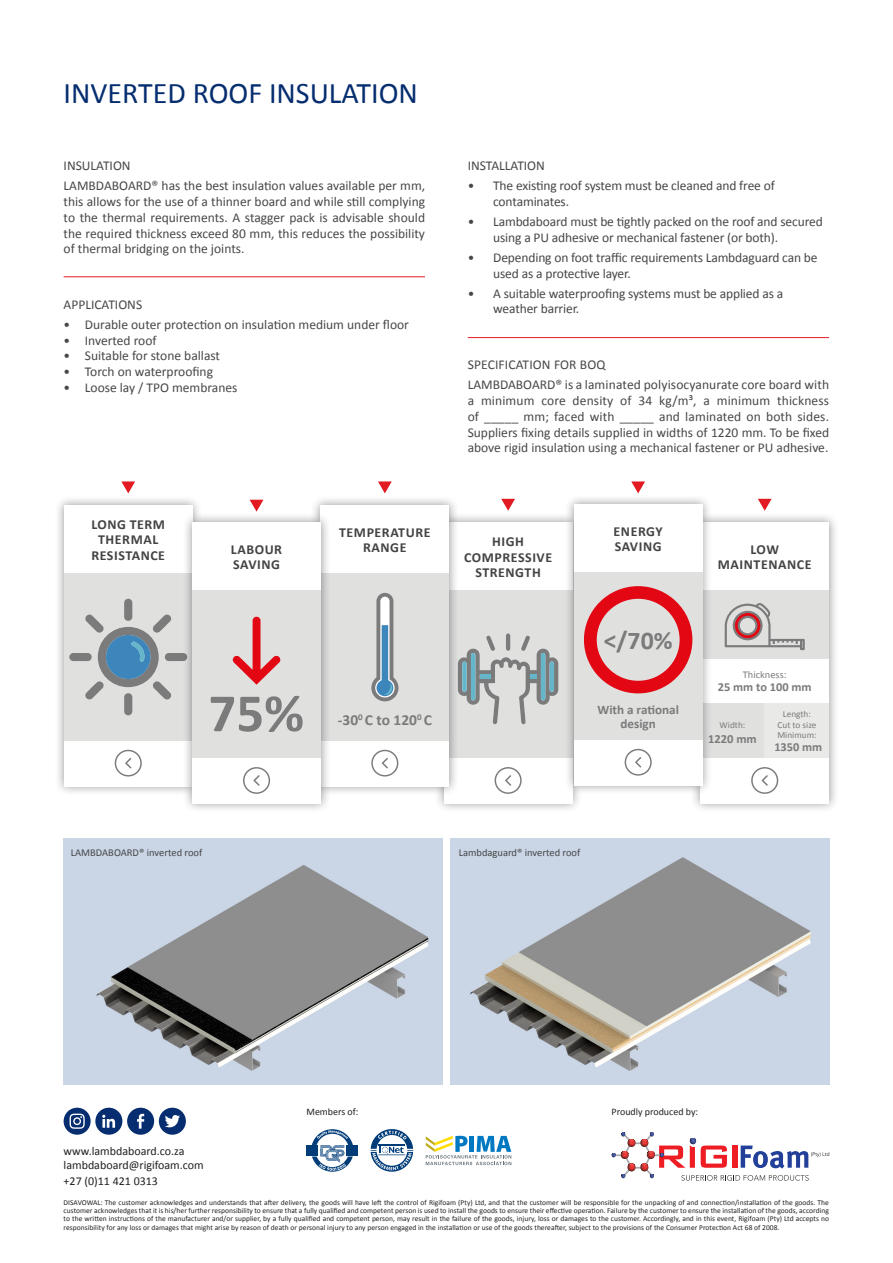
<style>
.page{position:relative;width:893px;height:1263px;background:#fff}
.page>*{position:absolute;margin:0;border:0;box-sizing:border-box;transform-origin:0 0}
.t1{font:30px "Calibri";color:#052d6f}
.t2{font:700 25.5px "Calibri";color:#7c7b7b}
.t3{font:700 15.3px "Calibri";color:#7c7b7b}
.t4{font:700 13.8px/15.3px "Calibri";letter-spacing:.04em;color:#454444;text-align:center}
.BODY_COPY{font:13.5px/15.8px "Calibri";letter-spacing:-.01em;color:#464748}
.HEADING{font:13.5px "Calibri";letter-spacing:.01em;color:#464748}
.t5{font:700 13.05px/13.8px "Calibri";color:#7c7b7b;text-align:center}
.t6{font:700 12.45px "Calibri";color:#7c7b7b}
.t7{font:700 12.3px "Calibri";color:#7c7b7b}
.t8{font:12px/14.2px "Calibri";color:#231f20}
.HEADING-2{font:10.5px "Calibri";color:#464748}
.t9{font:10.35px "Calibri";color:#7c7b7b}
.t10{font:10.05px "Calibri";color:#231f20}
.t11{font:9.15px/10.6px "Calibri";color:#7c7b7b;text-align:center}
.t12{font:7.5px/8.2px "Calibri";letter-spacing:.005em;color:#231f20;text-align:justify}
</style>
<div class="page">
<img style="left:63px;top:911px;width:767px;height:270px">
<svg style="left:426px;top:1136px;width:85px;height:29px"></svg>
<svg style="left:306px;top:1129px;width:52px;height:43px"></svg>
<svg style="left:371px;top:1129px;width:42px;height:43px"></svg>
<img style="left:64px;top:839px;width:378px;height:245px">
<img style="left:451px;top:839px;width:378px;height:245px">
<hr style="left:468px;top:337px;width:361px;height:1px;background:#e21a21">
<div style="left:434px;top:513px;width:148px;height:300px;background:#231f20;opacity:.45"></div>
<div style="left:444px;top:758px;width:129px;height:45px;background:#fff"></div>
<div style="left:444px;top:522px;width:129px;height:69px;background:#fff"></div>
<div style="left:444px;top:591px;width:129px;height:167px;background:#e0e0df"></div>
<svg style="left:505px;top:775px;width:6px;height:11px"></svg>
<div style="left:495px;top:767px;width:27px;height:27px;border:1px solid #7c7b7b;border-radius:50%"></div>
<svg style="left:459px;top:633px;width:99px;height:91px"></svg>
<div style="left:690px;top:513px;width:149px;height:300px;background:#231f20;opacity:.45"></div>
<div style="left:700px;top:758px;width:129px;height:45px;background:#fff"></div>
<div style="left:700px;top:522px;width:129px;height:69px;background:#fff"></div>
<div style="left:700px;top:591px;width:129px;height:167px;background:#e0e0df"></div>
<div style="left:765px;top:702px;width:64px;height:56px;background:#e9e9e8"></div>
<div style="left:700px;top:659px;width:129px;height:43px;background:#fff"></div>
<svg style="left:762px;top:775px;width:6px;height:11px"></svg>
<div style="left:751px;top:767px;width:27px;height:27px;border:1px solid #7c7b7b;border-radius:50%"></div>
<svg style="left:725px;top:603px;width:80px;height:47px"></svg>
<div style="left:564px;top:494px;width:148px;height:301px;background:#231f20;opacity:.45"></div>
<div style="left:574px;top:740px;width:129px;height:45px;background:#fff"></div>
<div style="left:574px;top:504px;width:129px;height:68px;background:#fff"></div>
<div style="left:574px;top:572px;width:129px;height:168px;background:#e0e0df"></div>
<svg style="left:635px;top:757px;width:6px;height:10px"></svg>
<div style="left:625px;top:749px;width:27px;height:27px;border:1px solid #7c7b7b;border-radius:50%"></div>
<svg style="left:584px;top:586px;width:108px;height:107px"></svg>
<svg style="left:501px;top:499px;width:14px;height:12px"></svg>
<svg style="left:758px;top:499px;width:14px;height:12px"></svg>
<svg style="left:631px;top:481px;width:14px;height:12px"></svg>
<hr style="left:64px;top:276px;width:361px;height:1px;background:#e21a21">
<div style="left:54px;top:495px;width:149px;height:300px;background:#231f20;opacity:.45"></div>
<div style="left:64px;top:741px;width:129px;height:45px;background:#fff"></div>
<div style="left:64px;top:505px;width:129px;height:68px;background:#fff"></div>
<div style="left:64px;top:573px;width:129px;height:168px;background:#e0e0df"></div>
<svg style="left:125px;top:758px;width:6px;height:10px"></svg>
<div style="left:115px;top:750px;width:27px;height:26px;border:1px solid #7c7b7b;border-radius:50%"></div>
<svg style="left:69px;top:598px;width:113px;height:118px"></svg>
<div style="left:311px;top:495px;width:148px;height:300px;background:#231f20;opacity:.45"></div>
<div style="left:320px;top:741px;width:129px;height:45px;background:#fff"></div>
<div style="left:320px;top:505px;width:129px;height:68px;background:#fff"></div>
<div style="left:320px;top:573px;width:129px;height:168px;background:#e0e0df"></div>
<svg style="left:382px;top:758px;width:6px;height:10px"></svg>
<div style="left:371px;top:750px;width:27px;height:26px;border:1px solid #7c7b7b;border-radius:50%"></div>
<svg style="left:371px;top:593px;width:28px;height:108px"></svg>
<div style="left:182px;top:513px;width:149px;height:300px;background:#231f20;opacity:.45"></div>
<div style="left:192px;top:758px;width:129px;height:45px;background:#fff"></div>
<div style="left:192px;top:522px;width:129px;height:69px;background:#fff"></div>
<div style="left:192px;top:591px;width:129px;height:167px;background:#e0e0df"></div>
<svg style="left:253px;top:775px;width:7px;height:11px"></svg>
<div style="left:243px;top:767px;width:27px;height:27px;border:1px solid #7c7b7b;border-radius:50%"></div>
<svg style="left:211px;top:696px;width:92px;height:36px"></svg>
<svg style="left:233px;top:616px;width:48px;height:69px"></svg>
<svg style="left:121px;top:481px;width:14px;height:12px"></svg>
<svg style="left:378px;top:481px;width:14px;height:12px"></svg>
<svg style="left:250px;top:500px;width:13px;height:12px"></svg>
<p class="t1" style="left:64px;top:75px;width:356px">INVERTED ROOF INSULATION</p>
<p class="BODY_COPY" style="left:64px;top:157px;width:69px">INSULATION</p>
<p class="BODY_COPY" style="left:64px;top:177px;width:363px;text-align:justify">LAMBDABOARD® has the best insulation values available per mm, this allows for the use of a thinner board and while still complying to the thermal requirements. A stagger pack is advisable should the required thickness exceed 80 mm, this reduces the possibility of thermal bridging on the joints.</p>
<p class="BODY_COPY" style="left:64px;top:296px;width:80px">APPLICATIONS</p>
<p class="BODY_COPY" style="left:64px;top:316px;width:347px">• Durable outer protection on insulation medium under floor</p>
<p class="BODY_COPY" style="left:64px;top:332px;width:94px">• Inverted roof</p>
<p class="BODY_COPY" style="left:64px;top:347px;width:158px">• Suitable for stone ballast</p>
<p class="BODY_COPY" style="left:64px;top:363px;width:151px">• Torch on waterproofing</p>
<p class="BODY_COPY" style="left:64px;top:379px;width:175px">• Loose lay / TPO membranes</p>
<p class="t4" style="left:91px;top:517px;width:75px">LONG TERM<br>THERMAL<br>RESISTANCE</p>
<p class="t4" style="left:339px;top:524px;width:93px">TEMPERATURE<br>RANGE</p>
<p class="t4" style="left:231px;top:542px;width:53px;text-align:left">LABOUR<br>SAVING</p>
<p class="t3" style="left:338px;top:710px;width:96px">-30<sup>0</sup> C to 120<sup>0</sup> C</p>
<p class="BODY_COPY" style="left:468px;top:157px;width:79px">INSTALLATION</p>
<p class="BODY_COPY" style="left:493px;top:177px;width:283px;text-indent:-26px">• The existing roof system must be cleaned and free of contaminates.</p>
<p class="BODY_COPY" style="left:493px;top:213px;width:331px;text-indent:-26px">• Lambdaboard must be tightly packed on the roof and secured using a PU adhesive or mechanical fastener (or both).</p>
<p class="BODY_COPY" style="left:493px;top:249px;width:326px;text-indent:-26px">• Depending on foot traffic requirements Lambdaguard can be used as a protective layer.</p>
<p class="BODY_COPY" style="left:493px;top:285px;width:292px;text-indent:-26px">• A suitable waterproofing systems must be applied as a weather barrier.</p>
<p class="HEADING" style="left:468px;top:356px;width:139px">SPECIFICATION FOR BOQ</p>
<p class="BODY_COPY" style="left:468px;top:376px;width:363px;text-align:justify">LAMBDABOARD® is a laminated polyisocyanurate core board with a minimum core density of 34 kg/m³, a minimum thickness of _____ mm; faced with _____ and laminated on both sides.<br>Suppliers fixing details supplied in widths of 1220 mm. To be fixed above rigid insulation using a mechanical fastener or PU adhesive.</p>
<p class="t4" style="left:614px;top:523px;width:51px;text-align:left">ENERGY<br>SAVING</p>
<p class="t4" style="left:464px;top:534px;width:90px">HIGH<br>COMPRESSIVE<br>STRENGTH</p>
<p class="t4" style="left:718px;top:542px;width:95px">LOW<br>MAINTENANCE</p>
<h2 class="t2" style="left:604px;top:624px;width:70px">&lt;/70%</h2>
<p class="t5" style="left:597px;top:703px;width:83px">With a rational design</p>
<p class="t9" style="left:743px;top:668px;width:45px">Thickness:</p>
<p class="t7" style="left:718px;top:679px;width:95px">25 mm to 100 mm</p>
<p class="t11" style="left:720px;top:719px;width:27px">Width:</p>
<p class="t6" style="left:708px;top:731px;width:50px">1220 mm</p>
<p class="t11" style="left:777px;top:709px;width:41px">Length:<br>Cut to size<br>Minimum:</p>
<p class="t7" style="left:774px;top:739px;width:50px">1350 mm</p>
<p class="HEADING-2" style="left:71px;top:846px;width:133px">LAMBDABOARD® inverted roof</p>
<p class="HEADING-2" style="left:459px;top:846px;width:123px">Lambdaguard® inverted roof</p>
<p class="t8" style="left:64px;top:1143px;width:142px">www.lambdaboard.co.za lambdaboard@rigifoam.com</p>
<p class="t8" style="left:64px;top:1173px;width:96px">+27 (0)11 421 0313</p>
<p class="t10" style="left:306px;top:1105px;width:54px">Members of:</p>
<p class="t10" style="left:612px;top:1105px;width:88px">Proudly produced by:</p>
<p class="t12" style="left:64px;top:1198px;width:767px">DISAVOWAL: The customer acknowledges and understands that after delivery, the goods will have left the control of Rigifoam (Pty) Ltd, and that the customer will be responsible for the unpacking of and connection/installation of the goods. The customer acknowledges that it is his/her further responsibility to ensure that a fully qualified and competent person is used to install the goods to ensure their effective operation. Failure by the customer to ensure the installation of the goods, according to the written instructions of the manufacturer and/or supplier, by a fully qualified and competent person, may result in the failure of the goods, injury, loss or damages to the customer. Accordingly, and in this event, Rigifoam (Pty) Ltd accepts no responsibility for any loss or damages that might arise by reason of death or personal injury to any person engaged in the installation or use of the goods thereafter, subject to the provisions of the Consumer Protection Act 68 of 2008.</p>
</div>
